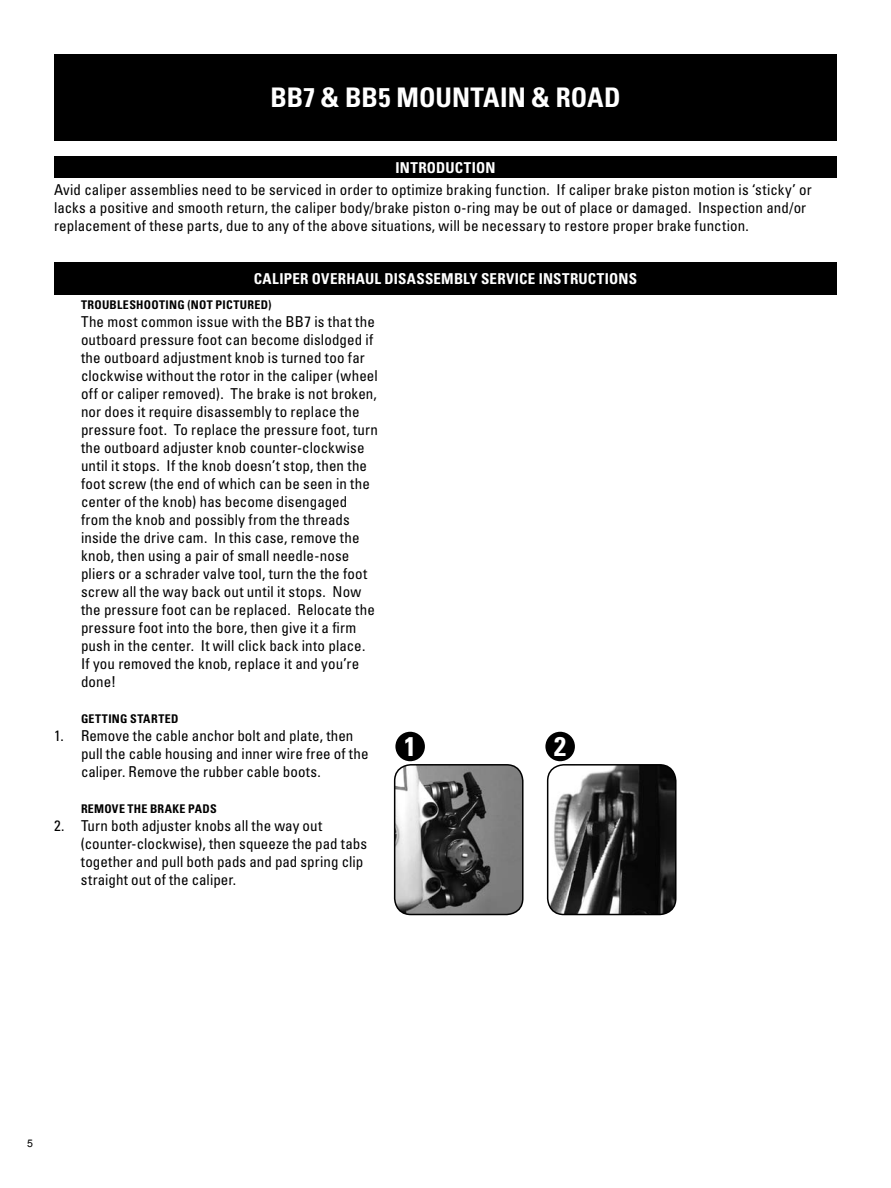
<style>
.page{position:relative;width:891px;height:1188px;background:#fff}
.page>*{position:absolute;margin:0;border:0;box-sizing:border-box;transform-origin:0 0}
.t1{font:700 condensed 27px "Univers LT Std";color:#fff}
.t2{font:condensed 15px/18px "Univers LT Std";letter-spacing:.01em;color:#000}
.t3{font:700 condensed 15px "Univers LT Std";letter-spacing:.015em;color:#fff}
.t4{font:700 condensed 12px "Univers LT Std";letter-spacing:.025em;color:#000}
.t5{font:10.5px "Arial";color:#000}
</style>
<div class="page">
<div style="left:54px;top:54px;width:783px;height:86px;background:#000"></div>
<div style="left:54px;top:157px;width:783px;height:21px;background:#000"></div>
<div style="left:54px;top:262px;width:783px;height:33px;background:#000"></div>
<img style="left:548px;top:766px;width:127px;height:149px">
<div style="left:547px;top:764px;width:130px;height:151px;border:2px solid #000;border-radius:16px"></div>
<div style="left:545px;top:732px;width:30px;height:29px;background:#000;border-radius:50%"></div>
<div style="left:395px;top:732px;width:30px;height:29px;background:#000;border-radius:50%"></div>
<img style="left:395px;top:766px;width:127px;height:149px">
<div style="left:394px;top:764px;width:130px;height:151px;border:2px solid #000;border-radius:16px"></div>
<h1 class="t1" style="left:270px;top:81px;width:352px">BB7 &amp; BB5 MOUNTAIN &amp; ROAD</h1>
<p class="t3" style="left:396px;top:158px;width:101px">INTRODUCTION</p>
<p class="t2" style="left:54px;top:181px;width:759px">Avid caliper assemblies need to be serviced in order to optimize braking function. If caliper brake piston motion is ‘sticky’ or lacks a positive and smooth return, the caliper body/brake piston o-ring may be out of place or damaged. Inspection and/or replacement of these parts, due to any of the above situations, will be necessary to restore proper brake function.</p>
<p class="t3" style="left:254px;top:269px;width:385px">CALIPER OVERHAUL DISASSEMBLY SERVICE INSTRUCTIONS</p>
<p class="t4" style="left:81px;top:297px;width:192px">TROUBLESHOOTING (NOT PICTURED)</p>
<p class="t2" style="left:81px;top:312px;width:299px">The most common issue with the BB7 is that the outboard pressure foot can become dislodged if the outboard adjustment knob is turned too far clockwise without the rotor in the caliper (wheel off or caliper removed). The brake is not broken, nor does it require disassembly to replace the pressure foot. To replace the pressure foot, turn the outboard adjuster knob counter-clockwise until it stops. If the knob doesn’t stop, then the foot screw (the end of which can be seen in the center of the knob) has become disengaged from the knob and possibly from the threads inside the drive cam. In this case, remove the knob, then using a pair of small needle-nose pliers or a schrader valve tool, turn the the foot screw all the way back out until it stops. N ow the pressure foot can be replaced. Relocate the pressure foot into the bore, then give it a firm push in the center. It will click back into place.<br>If you removed the knob, replace it and you’re done!</p>
<p class="t4" style="left:81px;top:711px;width:99px">GETTING STARTED</p>
<p class="t2" style="left:81px;top:726px;width:289px;text-indent:-27px">1. Remove the cable anchor bolt and plate, then pull the cable housing and inner wire free of the caliper. Remove the rubber cable boots.</p>
<p class="t4" style="left:81px;top:801px;width:137px">REMOVE THE BRAKE PADS</p>
<p class="t2" style="left:81px;top:816px;width:288px;text-indent:-27px">2. Turn both adjuster knobs all the way out (counter-clockwise), then squeeze the pad tabs together and pull both pads and pad spring clip straight out of the caliper.</p>
<h1 class="t1" style="left:404px;top:730px;width:13px">1</h1>
<h1 class="t1" style="left:554px;top:730px;width:13px">2</h1>
<p class="t5" style="left:27px;top:1136px;width:7px">5</p>
</div>
